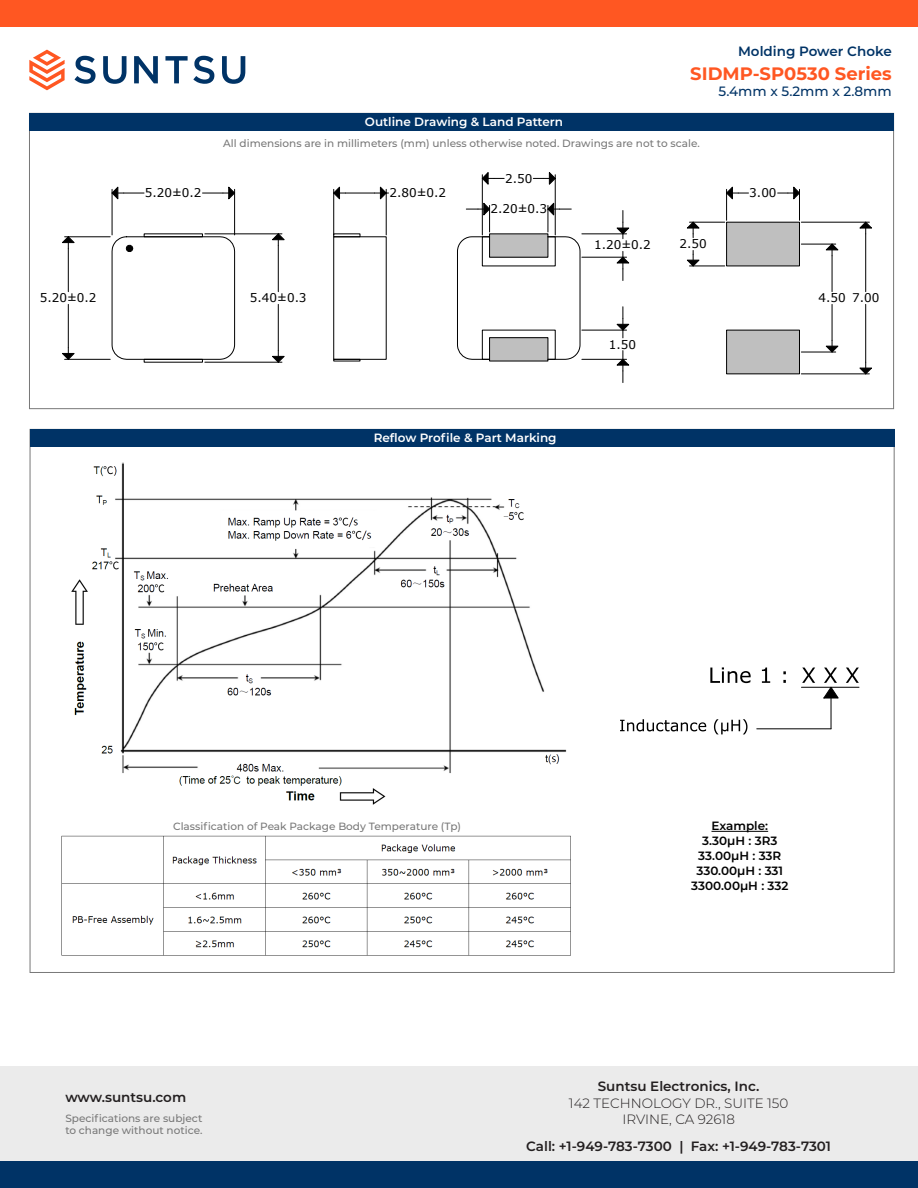
<style>
.page{position:relative;width:918px;height:1188px;background:#fff}
.page>*{position:absolute;margin:0;border:0;box-sizing:border-box;transform-origin:0 0}
.t1{font:700 18px "Montserrat";color:#ff5722}
.t2{font:600 13.5px "Montserrat";color:#231f20}
.t3{font:300 13.5px/16.2px "Montserrat";color:#231f20;text-align:center}
.t4{font:600 13.5px "Montserrat";color:#036}
.t5{font:500 13.5px "Montserrat";color:#036}
.t6{font:12px "Verdana";color:#000}
.t7{font:600 12px "Montserrat";color:#000}
.t8{font:600 12px "Montserrat";color:#fff}
.t9{font:500 10.5px/12.6px "Montserrat";color:#787878}
</style>
<div class="page">
<div style="left:0;top:1066px;width:918px;height:122px;background:#ebebeb"></div>
<svg style="left:74px;top:56px;width:22px;height:28px"></svg>
<svg style="left:103px;top:56px;width:24px;height:28px"></svg>
<svg style="left:134px;top:56px;width:24px;height:27px"></svg>
<svg style="left:222px;top:56px;width:23px;height:28px"></svg>
<svg style="left:29px;top:50px;width:36px;height:40px"></svg>
<svg style="left:165px;top:56px;width:49px;height:28px"></svg>
<div style="left:0;top:0;width:918px;height:27px;background:#ff5722"></div>
<div style="left:0;top:1161px;width:918px;height:27px;background:#036"></div>
<div style="left:334px;top:234px;width:26px;height:3px;border:1px solid #000"></div>
<div style="left:334px;top:359px;width:26px;height:2px;border:1px solid #000"></div>
<div style="left:727px;top:222px;width:72px;height:44px;background:#bfbfbf"></div>
<div style="left:726px;top:222px;width:74px;height:44px;border:1px solid #000"></div>
<div style="left:727px;top:330px;width:72px;height:44px;background:#bfbfbf"></div>
<div style="left:726px;top:330px;width:74px;height:44px;border:1px solid #000"></div>
<hr style="left:112px;top:189px;width:1px;height:46px;background:#000">
<hr style="left:234px;top:189px;width:1px;height:46px;background:#000">
<svg style="left:111px;top:186px;width:33px;height:14px"></svg>
<svg style="left:203px;top:186px;width:32px;height:14px"></svg>
<hr style="left:65px;top:237px;width:45px;height:1px;background:#000">
<hr style="left:65px;top:359px;width:45px;height:1px;background:#000">
<hr style="left:68px;top:248px;width:1px;height:44px;background:#000">
<hr style="left:68px;top:304px;width:1px;height:44px;background:#000">
<svg style="left:62px;top:236px;width:13px;height:12px"></svg>
<svg style="left:62px;top:348px;width:13px;height:12px"></svg>
<hr style="left:333px;top:189px;width:1px;height:46px;background:#000">
<hr style="left:386px;top:189px;width:1px;height:46px;background:#000">
<hr style="left:345px;top:193px;width:30px;height:1px;background:#000">
<svg style="left:375px;top:186px;width:14px;height:14px"></svg>
<svg style="left:333px;top:186px;width:12px;height:14px"></svg>
<hr style="left:482px;top:175px;width:1px;height:60px;background:#000">
<hr style="left:555px;top:175px;width:1px;height:60px;background:#000">
<svg style="left:482px;top:172px;width:22px;height:13px"></svg>
<svg style="left:533px;top:172px;width:23px;height:13px"></svg>
<svg style="left:457px;top:202px;width:123px;height:158px"></svg>
<hr style="left:582px;top:234px;width:45px;height:1px;background:#000">
<hr style="left:582px;top:257px;width:45px;height:1px;background:#000">
<svg style="left:616px;top:251px;width:14px;height:30px"></svg>
<svg style="left:616px;top:211px;width:14px;height:28px"></svg>
<hr style="left:582px;top:330px;width:45px;height:1px;background:#000">
<hr style="left:582px;top:359px;width:45px;height:1px;background:#000">
<svg style="left:616px;top:351px;width:14px;height:32px"></svg>
<svg style="left:616px;top:307px;width:14px;height:31px"></svg>
<hr style="left:726px;top:189px;width:1px;height:31px;background:#000">
<hr style="left:799px;top:189px;width:1px;height:31px;background:#000">
<svg style="left:726px;top:186px;width:22px;height:14px"></svg>
<svg style="left:778px;top:186px;width:22px;height:14px"></svg>
<hr style="left:690px;top:222px;width:35px;height:1px;background:#000">
<hr style="left:690px;top:266px;width:35px;height:1px;background:#000">
<svg style="left:687px;top:222px;width:13px;height:16px"></svg>
<svg style="left:687px;top:250px;width:13px;height:17px"></svg>
<hr style="left:801px;top:244px;width:35px;height:1px;background:#000">
<hr style="left:801px;top:352px;width:35px;height:1px;background:#000">
<hr style="left:832px;top:256px;width:1px;height:36px;background:#000">
<hr style="left:832px;top:304px;width:1px;height:36px;background:#000">
<svg style="left:825px;top:244px;width:14px;height:12px"></svg>
<svg style="left:825px;top:340px;width:14px;height:13px"></svg>
<hr style="left:801px;top:222px;width:68px;height:1px;background:#000">
<hr style="left:801px;top:374px;width:68px;height:1px;background:#000">
<hr style="left:865px;top:234px;width:1px;height:58px;background:#000">
<hr style="left:865px;top:304px;width:1px;height:58px;background:#000">
<svg style="left:859px;top:222px;width:13px;height:12px"></svg>
<svg style="left:859px;top:362px;width:13px;height:12px"></svg>
<svg style="left:112px;top:236px;width:123px;height:124px"></svg>
<hr style="left:205px;top:234px;width:77px;height:1px;background:#000">
<hr style="left:205px;top:362px;width:77px;height:1px;background:#000">
<hr style="left:278px;top:246px;width:1px;height:46px;background:#000">
<hr style="left:278px;top:304px;width:1px;height:47px;background:#000">
<svg style="left:272px;top:233px;width:13px;height:13px"></svg>
<svg style="left:272px;top:351px;width:13px;height:12px"></svg>
<div style="left:29px;top:113px;width:865px;height:18px;background:#036"></div>
<div style="left:30px;top:429px;width:864px;height:18px;background:#036"></div>
<img style="left:71px;top:462px;width:496px;height:343px">
<svg style="left:710px;top:667px;width:76px;height:16px"></svg>
<svg style="left:620px;top:719px;width:127px;height:15px"></svg>
<hr style="left:757px;top:729px;width:74px;height:1px;background:#000">
<hr style="left:801px;top:687px;width:58px;height:1px;background:#000">
<svg style="left:802px;top:668px;width:57px;height:30px"></svg>
<hr style="left:831px;top:698px;width:1px;height:31px;background:#000">
<img style="left:61px;top:835px;width:510px;height:121px">
<hr style="left:711px;top:831px;width:57px;height:1px;background:#000">
<p class="t8" style="left:365px;top:113px;width:200px">Outline Drawing &amp; Land Pattern</p>
<p class="t4" style="left:738px;top:42px;width:155px">Molding Power Choke</p>
<p class="t5" style="left:719px;top:82px;width:175px">5.4mm x 5.2mm x 2.8mm</p>
<h1 class="t1" style="left:690px;top:60px;width:203px">SIDMP-SP0530 Series</h1>
<p class="t6" style="left:40px;top:290px;width:58px">5.20±0.2</p>
<p class="t6" style="left:145px;top:185px;width:58px">5.20±0.2</p>
<p class="t9" style="left:223px;top:137px;width:478px">All dimensions are in millimeters (mm) unless otherwise noted. Drawings are not to scale.</p>
<p class="t6" style="left:389px;top:185px;width:58px">2.80±0.2</p>
<p class="t6" style="left:505px;top:170px;width:29px">2.50</p>
<p class="t6" style="left:490px;top:201px;width:58px">2.20±0.3</p>
<p class="t6" style="left:594px;top:237px;width:58px">1.20±0.2</p>
<p class="t6" style="left:679px;top:236px;width:29px">2.50</p>
<p class="t6" style="left:749px;top:185px;width:29px">3.00</p>
<p class="t6" style="left:250px;top:290px;width:58px">5.40±0.3</p>
<p class="t6" style="left:819px;top:290px;width:62px">4.50 7.00</p>
<p class="t6" style="left:609px;top:336px;width:29px">1.50</p>
<p class="t8" style="left:374px;top:430px;width:184px">Reflow Profile &amp; Part Marking</p>
<p class="t9" style="left:173px;top:819px;width:289px">Classification of Peak Package Body Temperature (Tp)</p>
<p class="t7" style="left:711px;top:817px;width:58px">Example:</p>
<p class="t7" style="left:702px;top:832px;width:77px">3.30µH : 3R3</p>
<p class="t7" style="left:698px;top:847px;width:85px">33.00µH : 33R</p>
<p class="t7" style="left:696px;top:862px;width:88px">330.00µH : 331</p>
<p class="t7" style="left:691px;top:877px;width:99px">3300.00µH : 332</p>
<p class="t2" style="left:65px;top:1088px;width:122px">www.suntsu.com</p>
<p class="t9" style="left:65px;top:1111px;width:139px">Specifications are subject to change without notice.</p>
<p class="t2" style="left:598px;top:1077px;width:163px">Suntsu Electronics, Inc.</p>
<p class="t3" style="left:569px;top:1094px;width:221px">142 TECHNOLOGY DR., SUITE 150<br>IRVINE, CA 92618</p>
<p class="t2" style="left:526px;top:1137px;width:306px">Call: +1-949-783-7300 | Fax: +1-949-783-7301</p>
</div>
